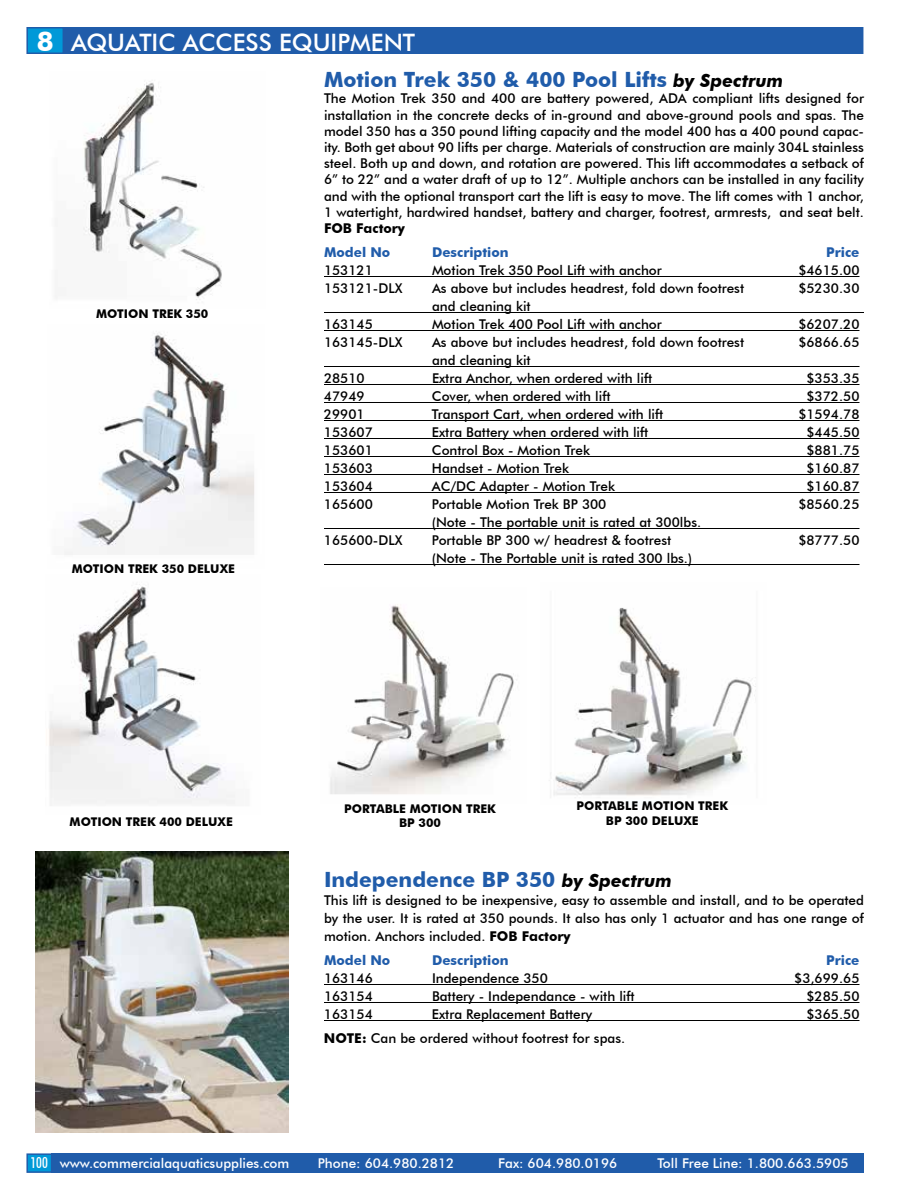
<style>
.page{position:relative;width:918px;height:1188px;background:#fff}
.page>*{position:absolute;margin:0;border:0;box-sizing:border-box;transform-origin:0 0}
.t1{font:700 27px "Futura BT";color:#fff}
.t2{font:500 24px "Futura BT";color:#fff}
.t3{font:700 21px "Futura BT";color:#205caa}
.t4{font:500 condensed 15px "Futura BT";color:#fff}
.t5{font:500 13.5px/16.2px "Futura BT";color:#000;text-align:justify}
.t6{font:500 13.5px "Futura BT";color:#fff}
.t7{font:700 13.5px "Futura BT";color:#205caa}
.t8{font:700 13.5px "Futura BT";color:#000}
.t9{font:700 12px/14.4px "Futura BT";color:#000;text-align:center}
.s1{font-style:italic;font-size:18px;color:#000}
.s2{font-weight:700}
</style>
<div class="page">
<div style="left:51px;top:1153px;width:812px;height:20px;background:#205caa"></div>
<div style="left:27px;top:28px;width:37px;height:25px;background:#0099d8"></div>
<div style="left:26px;top:27px;width:38px;height:27px;border:2px solid #205caa"></div>
<div style="left:26px;top:1153px;width:26px;height:20px;background:#0099d8;border:2px solid #205caa"></div>
<div style="left:63px;top:27px;width:800px;height:27px;background:#205caa"></div>
<img style="left:330px;top:604px;width:184px;height:190px">
<img style="left:549px;top:608px;width:207px;height:190px">
<img style="left:55px;top:81px;width:167px;height:219px">
<hr style="left:324px;top:276px;width:536px;height:1px;background:#000">
<hr style="left:324px;top:312px;width:540px;height:1px;background:#000">
<hr style="left:324px;top:330px;width:536px;height:1px;background:#000">
<hr style="left:324px;top:366px;width:536px;height:1px;background:#000">
<hr style="left:324px;top:384px;width:536px;height:1px;background:#000">
<hr style="left:324px;top:402px;width:536px;height:1px;background:#000">
<hr style="left:324px;top:420px;width:536px;height:1px;background:#000">
<hr style="left:324px;top:438px;width:536px;height:1px;background:#000">
<hr style="left:324px;top:456px;width:536px;height:1px;background:#000">
<hr style="left:324px;top:474px;width:536px;height:1px;background:#000">
<hr style="left:324px;top:492px;width:536px;height:1px;background:#000">
<hr style="left:324px;top:528px;width:536px;height:1px;background:#000">
<hr style="left:324px;top:564px;width:536px;height:1px;background:#000">
<hr style="left:324px;top:984px;width:536px;height:1px;background:#000">
<hr style="left:324px;top:1002px;width:536px;height:1px;background:#000">
<hr style="left:324px;top:1020px;width:536px;height:1px;background:#000">
<img style="left:35px;top:852px;width:254px;height:281px">
<img style="left:64px;top:332px;width:190px;height:223px">
<img style="left:49px;top:584px;width:186px;height:222px">
<h1 class="t1" style="left:37px;top:25px;width:18px">8</h1>
<h2 class="t2" style="left:71px;top:28px;width:346px">AQUATIC ACCESS EQUIPMENT</h2>
<p class="t9" style="left:96px;top:306px;width:114px">MOTION TREK 350</p>
<p class="t9" style="left:72px;top:561px;width:163px">MOTI ON TREK 350 Deluxe</p>
<h3 class="t3" style="left:324px;top:67px;width:461px">Motion Trek 350 &amp; 400 Pool Lifts <span class="s1">by Spectrum</span></h3>
<p class="t5" style="left:324px;top:90px;width:542px">The Motion Trek 350 and 400 are battery powered, ADA compliant lifts designed for installation in the concrete decks of in-ground and above-ground pools and spas. The model 350 has a 350 pound lifting capacity and the model 400 has a 400 pound capac&shy;ity. Both get about 90 lifts per charge. Materials of construction are mainly 304L stainless steel. Both up and down, and rotation are powered. This lift accommodates a setback of 6” to 22” and a water draft of up to 12”. Multiple anchors can be installed in any facility and with the optional transport cart the lift is easy to move. The lift comes with 1 anchor, 1 watertight, hardwired handset, battery and charger, footrest, armrests, and seat belt.</p>
<p class="t8" style="left:324px;top:220px;width:83px">FOB Factory</p>
<p class="t7" style="left:324px;top:244px;width:68px">Model No</p>
<p class="t7" style="left:432px;top:244px;width:78px">Description</p>
<p class="t7" style="left:826px;top:244px;width:35px">Price</p>
<p class="t5" style="left:324px;top:262px;width:50px">153121</p>
<p class="t5" style="left:432px;top:262px;width:231px">Motion Trek 350 Pool Lift with anchor</p>
<p class="t5" style="left:798px;top:262px;width:63px">$4615.00</p>
<p class="t5" style="left:324px;top:280px;width:80px">153121-DLX</p>
<p class="t5" style="left:432px;top:280px;width:314px">As above but includes headrest, fold down footrest</p>
<p class="t5" style="left:798px;top:280px;width:63px">$5230.30</p>
<p class="t5" style="left:432px;top:298px;width:100px">and cleaning kit</p>
<p class="t5" style="left:324px;top:316px;width:50px">163145</p>
<p class="t5" style="left:432px;top:316px;width:231px">Motion Trek 400 Pool Lift with anchor</p>
<p class="t5" style="left:798px;top:316px;width:63px">$6207.20</p>
<p class="t5" style="left:324px;top:334px;width:80px">163145-DLX</p>
<p class="t5" style="left:432px;top:334px;width:314px">As above but includes headrest, fold down footrest</p>
<p class="t5" style="left:798px;top:334px;width:63px">$6866.65</p>
<p class="t5" style="left:432px;top:352px;width:100px">and cleaning kit</p>
<p class="t5" style="left:324px;top:370px;width:42px">28510</p>
<p class="t5" style="left:432px;top:370px;width:222px">Extra Anchor, when ordered with lift</p>
<p class="t5" style="left:807px;top:370px;width:55px">$353.35</p>
<p class="t5" style="left:324px;top:388px;width:42px">47949</p>
<p class="t5" style="left:432px;top:388px;width:180px">Cover, when ordered with lift</p>
<p class="t5" style="left:807px;top:388px;width:55px">$372.50</p>
<p class="t5" style="left:324px;top:406px;width:42px">29901</p>
<p class="t5" style="left:432px;top:406px;width:233px">Transport Cart, when ordered with lift</p>
<p class="t5" style="left:798px;top:406px;width:63px">$1594.78</p>
<p class="t5" style="left:324px;top:424px;width:50px">153607</p>
<p class="t5" style="left:432px;top:424px;width:218px">Extra Battery when ordered with lift</p>
<p class="t5" style="left:807px;top:424px;width:55px">$445.50</p>
<p class="t5" style="left:324px;top:442px;width:50px">153601</p>
<p class="t5" style="left:432px;top:442px;width:159px">Control Box - Motion Trek</p>
<p class="t5" style="left:807px;top:442px;width:55px">$881.75</p>
<p class="t5" style="left:324px;top:460px;width:50px">153603</p>
<p class="t5" style="left:432px;top:460px;width:139px">Handset - Motion Trek</p>
<p class="t5" style="left:807px;top:460px;width:55px">$160.87</p>
<p class="t5" style="left:324px;top:478px;width:50px">153604</p>
<p class="t5" style="left:432px;top:478px;width:185px">AC/DC Adapter - Motion Trek</p>
<p class="t5" style="left:807px;top:478px;width:55px">$160.87</p>
<p class="t5" style="left:324px;top:496px;width:50px">165600</p>
<p class="t5" style="left:432px;top:496px;width:176px">Portable Motion Trek BP 300</p>
<p class="t5" style="left:798px;top:496px;width:63px">$8560.25</p>
<p class="t5" style="left:432px;top:514px;width:271px">(Note - The portable unit is rated at 300lbs.</p>
<p class="t5" style="left:324px;top:532px;width:80px">165600-DLX</p>
<p class="t5" style="left:432px;top:532px;width:241px">Portable BP 300 w/ headrest &amp; footrest</p>
<p class="t5" style="left:798px;top:532px;width:63px">$8777.50</p>
<p class="t5" style="left:432px;top:550px;width:262px">(Note - The Portable unit is rated 300 lbs.)</p>
<p class="t9" style="left:70px;top:814px;width:163px">MOTI ON TREK 400 Deluxe</p>
<p class="t9" style="left:344px;top:801px;width:152px">PORTABLE MOTI ON TREK<br>BP 300</p>
<p class="t9" style="left:576px;top:799px;width:152px">PORTABLE MOTI ON TREK<br>BP 300 DELUXE</p>
<h3 class="t3" style="left:324px;top:867px;width:350px">I ndependence BP 350 <span class="s1">by Spectrum</span></h3>
<p class="t5" style="left:324px;top:891px;width:541px;line-height:18px">This lift is designed to be inexpensive, easy to assemble and install, and to be operated by the user. It is rated at 350 pounds. It also has only 1 actuator and has one range of motion. Anchors included. <span class="s2">FOB Factory</span></p>
<p class="t7" style="left:324px;top:952px;width:68px">Model No</p>
<p class="t7" style="left:432px;top:952px;width:78px">Description</p>
<p class="t7" style="left:826px;top:952px;width:35px">Price</p>
<p class="t5" style="left:324px;top:970px;width:50px">163146</p>
<p class="t5" style="left:432px;top:970px;width:117px">Independence 350</p>
<p class="t5" style="left:794px;top:970px;width:67px">$3,699.65</p>
<p class="t5" style="left:324px;top:988px;width:50px">163154</p>
<p class="t5" style="left:432px;top:988px;width:204px">Battery - Independance - with lift</p>
<p class="t5" style="left:807px;top:988px;width:55px">$285.50</p>
<p class="t5" style="left:324px;top:1006px;width:50px">163154</p>
<p class="t5" style="left:432px;top:1006px;width:162px">Extra Replacement Battery</p>
<p class="t5" style="left:807px;top:1006px;width:55px">$365.50</p>
<p class="t5" style="left:324px;top:1030px;width:303px"><span class="s2">NOTE:</span> Can be ordered without footrest for spas.</p>
<p class="t4" style="left:30px;top:1154px;width:19px">100</p>
<p class="t6" style="left:60px;top:1155px;width:231px">www.commercialaquaticsupplies.com</p>
<p class="t6" style="left:318px;top:1155px;width:138px">Phone: 604.980.2812</p>
<p class="t6" style="left:498px;top:1155px;width:121px">Fax: 604.980.0196</p>
<p class="t6" style="left:657px;top:1155px;width:193px">Toll Free Line: 1.800.663.5905</p>
</div>
